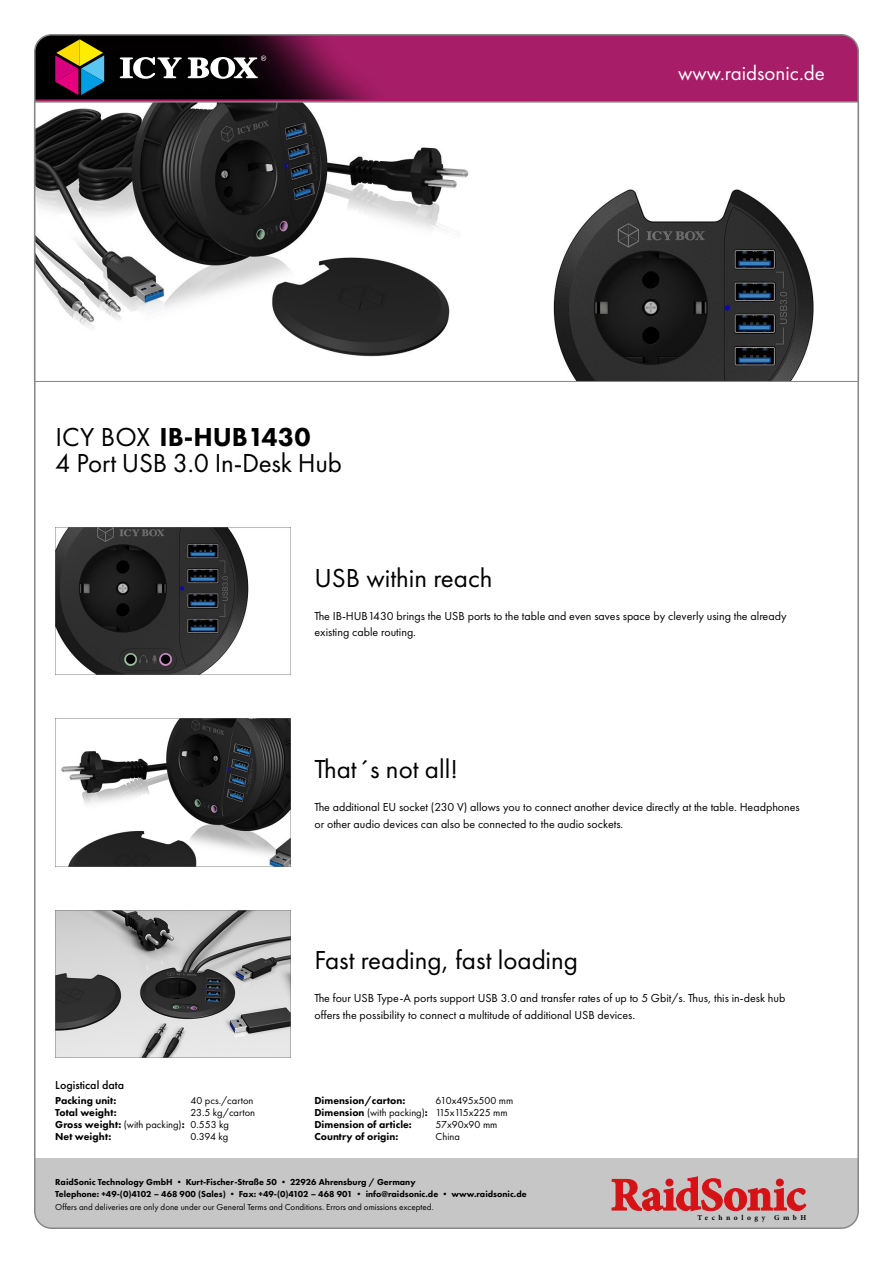
<style>
.page{position:relative;width:893px;height:1263px;background:#fff}
.page>*{position:absolute;margin:0;border:0;box-sizing:border-box;transform-origin:0 0}
.fließtext{font:27px "Futura PT";color:#000}
.Titel_icybox{font:27px "Futura PT";letter-spacing:-.01em;color:#000}
.Titel_icybox-2{font:800 27px "Futura PT";color:#000}
.t1{font:21px "Futura PT";color:#fff}
.fließtext-2{font:12px/16.5px "Futura PT";color:#000}
.t2{font:500 12px "Futura PT";color:#000}
.t3{font:800 10.5px "Futura PT";color:#000}
.t4{font:10.5px "Futura PT";color:#000}
.t5{font:10.5px "Futura PT";letter-spacing:-.035em;color:#000}
.Fuß{font:800 9px "Futura PT";color:#000}
.Fuß-2{font:9px "Futura PT";color:#000}
.t6{font:700 7.5px "Minion Pro";letter-spacing:.47em;color:#000}
.s1{font-weight:400}
.s2{font-weight:800}
</style>
<div class="page">
<svg style="left:37px;top:102px;width:819px;height:280px"></svg>
<img style="left:55px;top:528px;width:236px;height:147px">
<img style="left:55px;top:719px;width:236px;height:147px">
<img style="left:55px;top:910px;width:236px;height:147px">
<div style="left:35px;top:1159px;width:823px;height:69px;background:#c6c6c6"></div>
<svg style="left:612px;top:1176px;width:194px;height:35px"></svg>
<svg style="left:37px;top:37px;width:819px;height:65px;background:#811851"></svg>
<svg style="left:120px;top:56px;width:146px;height:23px"></svg>
<svg style="left:55px;top:39px;width:49px;height:56px;background:#755b4f"></svg>
<p class="Titel_icybox-2" style="left:55px;top:420px;width:257px"><span class="s1">ICY BOX</span> IB-HUB1430</p>
<p class="Titel_icybox" style="left:55px;top:447px;width:288px">4 Port USB 3.0 In-Desk Hub</p>
<p class="t1" style="left:678px;top:60px;width:148px">www.raidsonic.de</p>
<p class="fließtext" style="left:314px;top:562px;width:180px">USB within reach</p>
<p class="fließtext-2" style="left:314px;top:607px;width:474px">The IB-HUB1430 brings the USB ports to the table and even saves space by cleverly using the already existing cable routing.</p>
<p class="fließtext" style="left:314px;top:753px;width:145px">That´s not all!</p>
<p class="fließtext-2" style="left:314px;top:799px;width:487px">The additional EU socket (230 V) allows you to connect another device directly at the table. Headphones or other audio devices can also be connected to the audio sockets.</p>
<p class="fließtext" style="left:314px;top:944px;width:265px">Fast reading, fast loading</p>
<p class="fließtext-2" style="left:314px;top:990px;width:473px">The four USB Type-A ports support USB 3.0 and transfer rates of up to 5 Gbit/s. Thus, this in-desk hub offers the possibility to connect a multitude of additional USB devices.</p>
<p class="t2" style="left:55px;top:1078px;width:70px">Logistical data</p>
<p class="t3" style="left:55px;top:1094px;width:63px">Packing unit:</p>
<p class="t3" style="left:55px;top:1106px;width:63px">Total weight:</p>
<p class="t3" style="left:55px;top:1118px;width:131px">Gross weight: <span class="s1">(with packing)</span>:</p>
<p class="t3" style="left:55px;top:1130px;width:58px">Net weight:</p>
<p class="t4" style="left:190px;top:1094px;width:64px">40 pcs./carton</p>
<p class="t4" style="left:190px;top:1106px;width:66px">23.5 kg/carton</p>
<p class="t4" style="left:190px;top:1118px;width:40px">0.553 kg</p>
<p class="t4" style="left:190px;top:1130px;width:39px">0.394 kg</p>
<p class="t3" style="left:314px;top:1094px;width:92px">Dimension/carton:</p>
<p class="t4" style="left:314px;top:1106px;width:115px"><span class="s2">Dimension</span> (with packing)<span class="s2">:</span></p>
<p class="t3" style="left:314px;top:1118px;width:99px">Dimension of article:</p>
<p class="t3" style="left:314px;top:1130px;width:85px">Country of origin:</p>
<p class="Fuß" style="left:55px;top:1176px;width:362px">RaidSonic Technology GmbH • Kurt-Fischer-Straße 50 • 22926 Ahrensburg / Germany</p>
<p class="Fuß" style="left:55px;top:1188px;width:473px">Telephone: +49-(0)4102 – 468 900 (Sales) • Fax: +49-(0)4102 – 468 901 • info@raidsonic.de • www.raidsonic.de</p>
<p class="Fuß-2" style="left:55px;top:1202px;width:380px">Offers and deliveries are only done under our General Terms and Conditions. Errors and omissions excepted.</p>
<p class="t4" style="left:436px;top:1094px;width:79px">610x495x500 mm</p>
<p class="t5" style="left:436px;top:1106px;width:73px">115x115x225 mm</p>
<p class="t4" style="left:436px;top:1118px;width:63px">57x90x90 mm</p>
<p class="t4" style="left:436px;top:1130px;width:26px">China</p>
<p class="t6" style="left:697px;top:1212px;width:110px">Technology GmbH</p>
</div>
